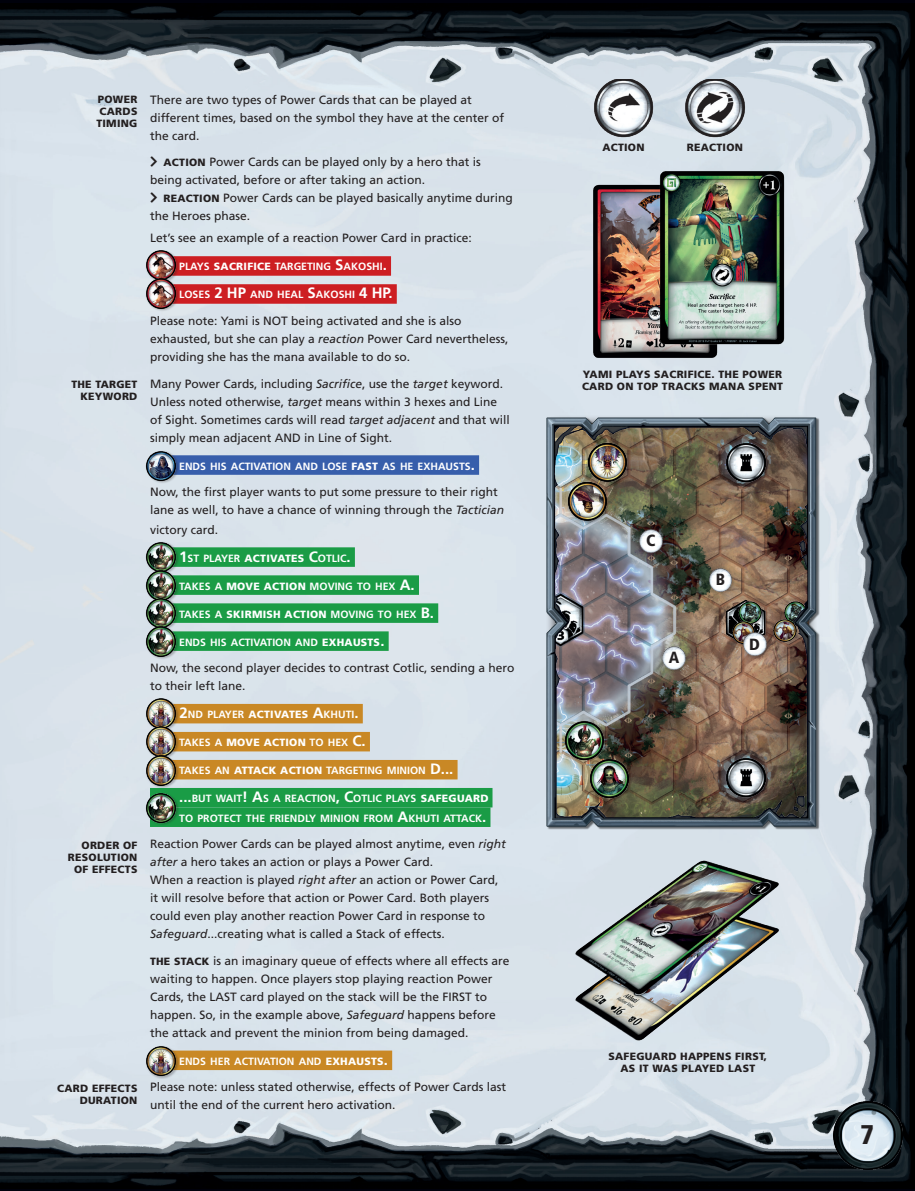
<style>
.page{position:relative;width:915px;height:1191px;background:#fff}
.page>*{position:absolute;margin:0;border:0;box-sizing:border-box;transform-origin:0 0}
.t1{font:900 condensed 27px "Frutiger LT Std";color:#231f20}
.t2{font:900 condensed 16.2px "Frutiger LT Std";color:#231f20}
.t3{font:12px/18px "Frutiger LT Std";color:#231f20}
.t4{font:700 10.5px/19.5px "Frutiger LT Std";color:#fff}
.t5{font:900 10.5px/12px "Frutiger LT Std";letter-spacing:.025em;color:#231f20;text-align:right}
.s1{font-weight:900;font-size:10.5px}
.s2{font-weight:900}
.s3{font-size:15px}
.s4{font-style:italic}
</style>
<div class="page">
<img style="left:0;top:3px;width:914px;height:1185px">
<img style="left:833px;top:1101px;width:69px;height:68px">
<img style="left:587px;top:180px;width:135px;height:183px">
<img style="left:654px;top:166px;width:135px;height:184px">
<img style="left:588px;top:79px;width:70px;height:64px">
<img style="left:679px;top:79px;width:70px;height:64px">
<div style="left:150px;top:256px;width:241px;height:20px;background:#cd1e22"></div>
<div style="left:150px;top:284px;width:246px;height:20px;background:#cd1e22"></div>
<div style="left:150px;top:455px;width:329px;height:20px;background:#375eab"></div>
<div style="left:150px;top:547px;width:205px;height:20px;background:#1a9c46"></div>
<div style="left:150px;top:575px;width:269px;height:20px;background:#1a9c46"></div>
<div style="left:150px;top:603px;width:288px;height:20px;background:#1a9c46"></div>
<div style="left:150px;top:631px;width:238px;height:20px;background:#1a9c46"></div>
<div style="left:150px;top:704px;width:212px;height:19px;background:#c98825"></div>
<div style="left:150px;top:732px;width:220px;height:19px;background:#c98825"></div>
<div style="left:150px;top:760px;width:307px;height:19px;background:#c98825"></div>
<div style="left:150px;top:788px;width:342px;height:19px;background:#1a9c46"></div>
<div style="left:150px;top:807px;width:340px;height:20px;background:#1a9c46"></div>
<div style="left:150px;top:1050px;width:242px;height:20px;background:#c98825"></div>
<img style="left:500px;top:809px;width:353px;height:237px">
<img style="left:143px;top:539px;width:36px;height:28px">
<img style="left:143px;top:567px;width:36px;height:28px">
<img style="left:143px;top:595px;width:36px;height:29px">
<img style="left:143px;top:624px;width:36px;height:35px">
<div style="left:146px;top:792px;width:33px;height:34px;background:#231f20;opacity:.3"></div>
<img style="left:143px;top:790px;width:36px;height:35px">
<img style="left:143px;top:247px;width:36px;height:29px">
<div style="left:146px;top:278px;width:33px;height:34px;background:#dee6eb"></div>
<img style="left:143px;top:276px;width:36px;height:35px">
<div style="left:146px;top:450px;width:33px;height:34px;background:#dae4eb"></div>
<img style="left:143px;top:448px;width:36px;height:35px">
<img style="left:143px;top:695px;width:36px;height:29px">
<img style="left:143px;top:724px;width:36px;height:28px">
<img style="left:143px;top:752px;width:36px;height:36px">
<div style="left:146px;top:1045px;width:33px;height:34px;background:#231f20;opacity:.3"></div>
<img style="left:143px;top:1043px;width:36px;height:35px">
<img style="left:545px;top:409px;width:274px;height:423px">
<svg style="left:151px;top:156px;width:6px;height:11px"></svg>
<svg style="left:151px;top:192px;width:6px;height:11px"></svg>
<p class="t5" style="left:96px;top:93px;width:43px;text-align:center">POWER<br>CARDS<br>TIMING</p>
<p class="t5" style="left:71px;top:378px;width:68px">THE TARGET<br>KEYWORD</p>
<p class="t5" style="left:68px;top:839px;width:71px">ORDER OF<br>RESOLUTION<br>OF EFFECTS</p>
<p class="t5" style="left:57px;top:1082px;width:82px">CARD EFFECTS<br>DURATION</p>
<p class="t3" style="left:150px;top:90px;width:355px">There are two types of Power Cards that can be played at different times, based on the symbol they have at the center of the card.</p>
<p class="t3" style="left:150px;top:153px;width:332px;text-indent:14px"><span class="s1">ACTION</span> Power Cards can be played only by a hero that is being activated, before or after taking an action.</p>
<p class="t3" style="left:150px;top:189px;width:364px;text-indent:14px"><span class="s1">REACTION</span> Power Cards can be played basically anytime during the Heroes phase.</p>
<p class="t3" style="left:150px;top:229px;width:323px">Let’s see an example of a reaction Power Card in practice:</p>
<p class="t4" style="left:179px;top:257px;width:209px">PLAYS <span class="s2">SACRIFICE</span> TARGETING <span class="s3">S</span>AKOSHI<span class="s3">.</span></p>
<p class="t4" style="left:179px;top:285px;width:215px">LOSES <span class="s3">2 H P</span> AND HEAL <span class="s3">S</span>AKOSHI <span class="s3">4 H P.</span></p>
<p class="t3" style="left:150px;top:312px;width:360px">Please note: Yami is NOT being activated and she is also exhausted, but she can play a <span class="s4">reaction</span> Power Card nevertheless, providing she has the mana available to do so.</p>
<p class="t3" style="left:150px;top:374px;width:361px">Many Power Cards, including <span class="s4">Sacrifice</span>, use the <span class="s4">target</span> keyword.<br>Unless noted otherwise, <span class="s4">target</span> means within 3 hexes and Line of Sight. Sometimes cards will read <span class="s4">target adjacent</span> and that will simply mean adjacent AND in Line of Sight.</p>
<p class="t4" style="left:179px;top:456px;width:297px">ENDS HIS ACTIVATION AND LOSE <span class="s2">FAST</span> AS HE EXHAUSTS<span class="s3">.</span></p>
<p class="t3" style="left:150px;top:483px;width:355px">Now, the first player wants to put some pressure to their right lane as well, to have a chance of winning through the <span class="s4">Tactician</span></p>
<p class="t3" style="left:150px;top:520px;width:70px">victory card.</p>
<p class="t4" style="left:179px;top:548px;width:173px"><span class="s3">1</span>ST PLAYER <span class="s2">ACTIVATES</span> <span class="s3">C</span>OTLIC<span class="s3">.</span></p>
<p class="t4" style="left:179px;top:576px;width:237px">TAKES A <span class="s2">MOVE ACTION</span> MOVING TO HEX <span class="s3">A.</span></p>
<p class="t4" style="left:179px;top:604px;width:256px">TAKES A <span class="s2">SKIRMISH ACTION</span> MOVING TO HEX <span class="s3">B.</span></p>
<p class="t4" style="left:179px;top:632px;width:207px">ENDS HIS ACTIVATION AND <span class="s2">EXHAUSTS</span><span class="s3">.</span></p>
<p class="t3" style="left:150px;top:659px;width:366px">Now, the second player decides to contrast Cotlic, sending a hero to their left lane.</p>
<p class="t4" style="left:179px;top:705px;width:180px"><span class="s3">2</span>ND PLAYER <span class="s2">ACTIVATES</span> <span class="s3">A</span>KHUTI<span class="s3">.</span></p>
<p class="t4" style="left:179px;top:733px;width:188px">TAKES A <span class="s2">MOVE ACTION</span> TO HEX <span class="s3">C.</span></p>
<p class="t4" style="left:179px;top:761px;width:275px">TAKES AN <span class="s2">ATTACK ACTION</span> TARGETING MINION <span class="s3">D...</span></p>
<p class="t4" style="left:179px;top:789px;width:311px"><span class="s3">...</span>BUT WAIT<span class="s3">! A</span>S A REACTION<span class="s3">, C</span>OTLIC PLAYS <span class="s2">SAFEGUARD<br></span>TO PROTECT THE FRIENDLY MINION FROM <span class="s3">A</span>KHUTI ATTACK<span class="s3">.</span></p>
<p class="t3" style="left:150px;top:835px;width:357px">Reaction Power Cards can be played almost anytime, even <span class="s4">right after</span> a hero takes an action or plays a Power Card.<br>When a reaction is played <span class="s4">right after</span> an action or Power Card, it will resolve before that action or Power Card. Both players could even play another reaction Power Card in response to <span class="s4">Safeguard</span>...creating what is called a Stack of effects.</p>
<p class="t3" style="left:150px;top:951px;width:361px"><span class="s1">THE STACK</span> is an imaginary queue of effects where all effects are waiting to happen. Once players stop playing reaction Power Cards, the LAST card played on the stack will be the FIRST to happen. So, in the example above, <span class="s4">Safeguard</span> happens before the attack and prevent the minion from being damaged.</p>
<p class="t4" style="left:179px;top:1051px;width:210px">ENDS HER ACTIVATION AND <span class="s2">EXHAUSTS</span><span class="s3">.</span></p>
<p class="t3" style="left:150px;top:1078px;width:357px">Please note: unless stated otherwise, effects of Power Cards last until the end of the current hero activation.</p>
<p class="t5" style="left:602px;top:141px;width:44px">ACTION</p>
<p class="t5" style="left:686px;top:141px;width:58px">REACTION</p>
<p class="t5" style="left:581px;top:368px;width:202px;text-align:left">YAMI PLAYS SACRIFICE. THE POWER<br>CARD ON TOP TRACKS MANA SPENT</p>
<p class="t2" style="left:645px;top:531px;width:11px">C</p>
<p class="t2" style="left:668px;top:648px;width:12px">A</p>
<p class="t2" style="left:715px;top:570px;width:11px">B</p>
<p class="t2" style="left:749px;top:634px;width:12px">D</p>
<p class="t5" style="left:608px;top:1050px;width:160px;text-align:center">SAFEGUARD HAPPENS FIRST,<br>AS IT WAS PLAYED LAST</p>
<h1 class="t1" style="left:859px;top:1118px;width:16px">7</h1>
</div>
